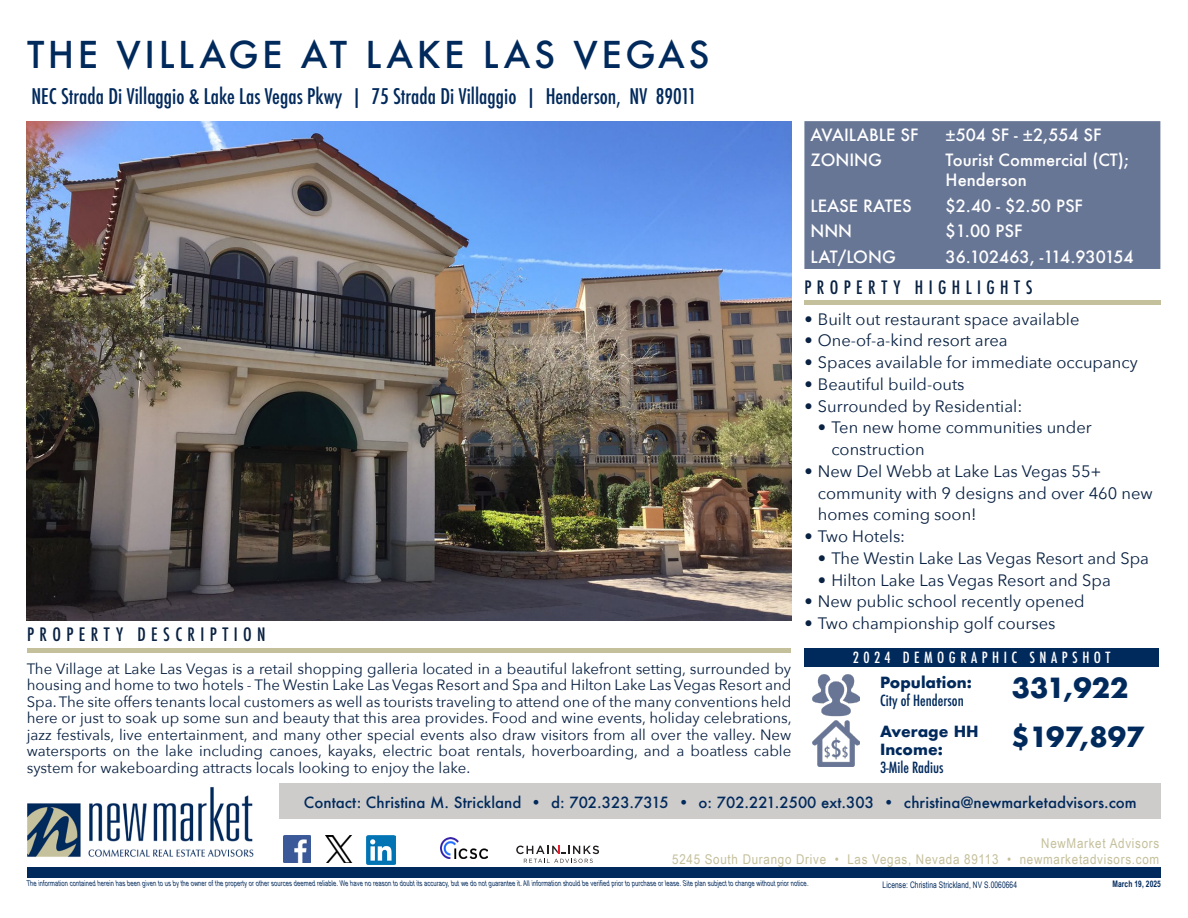
<style>
.page{position:relative;width:1188px;height:918px;background:#fff}
.page>*{position:absolute;margin:0;border:0;box-sizing:border-box;transform-origin:0 0}
.t1{font:500 36px "Futura";letter-spacing:.1em;color:#00295c}
.t2{font:700 27px "Futura";letter-spacing:-.005em;color:#00295c}
.t3{font:500 condensed 21px "Futura";color:#00295c}
.t4{font:500 condensed 18px "Futura";letter-spacing:.3em;color:#092142}
.t5{font:16.5px/21.8px "Avenir Next";color:#092142}
.t6{font:500 16.5px "Futura";color:#fff}
.t7{font:15px/16.5px "Avenir Next";color:#092142;text-align:justify}
.t8{font:500 15px "Futura";color:#00295c}
.t9{font:700 15px/18px "Futura";color:#00295c}
.t10{font:500 condensed 15px "Futura";color:#00295c}
.t11{font:500 condensed 15px "Futura";letter-spacing:.3em;color:#fff}
.t12{font:13.5px "Arial Narrow";letter-spacing:.05em;color:#c5c09c;scale:1.05 1}
.t13{font:9px "Arial Narrow";letter-spacing:.01em;color:#00295c;scale:.9 1}
.t14{font:700 9px "Arial Narrow";letter-spacing:.01em;color:#00295c;scale:.9 1}
.t15{font:7.8px "Arial Narrow";color:#00295c;scale:.9 1}
.s1{font-stretch:condensed}
</style>
<div class="page">
<div style="left:804px;top:648px;width:355px;height:19px;background:#00295c"></div>
<img style="left:813px;top:674px;width:47px;height:93px">
<img style="left:27px;top:121px;width:764px;height:500px">
<hr style="left:804px;top:301px;width:356px;height:4px;background:#c5c09c">
<div style="left:804px;top:121px;width:356px;height:148px;background:#687696"></div>
<div style="left:27px;top:867px;width:1134px;height:11px;background:#00295c"></div>
<img style="left:27px;top:787px;width:227px;height:70px">
<img style="left:284px;top:836px;width:26px;height:27px">
<img style="left:325px;top:836px;width:27px;height:27px">
<img style="left:441px;top:838px;width:47px;height:21px">
<svg style="left:516px;top:846px;width:83px;height:17px"></svg>
<img style="left:367px;top:835px;width:28px;height:29px">
<hr style="left:27px;top:648px;width:763px;height:4px;background:#c5c09c">
<div style="left:280px;top:784px;width:881px;height:35px;background:#ceccca"></div>
<p class="t1" style="left:27px;top:30px;width:684px">THE VILLAGE AT LAKE LAS VEGAS</p>
<p class="t3" style="left:31px;top:83px;width:667px">NEC Strada Di Villaggio &amp; Lake Las Vegas Pkwy | 75 Strada Di Villaggio | Henderson, NV 89011</p>
<p class="t6" style="left:810px;top:123px;width:110px">AVAILABLE SF</p>
<p class="t6" style="left:946px;top:123px;width:158px">±504 SF - ±2,554 SF</p>
<p class="t6" style="left:810px;top:149px;width:73px">ZONING</p>
<p class="t6" style="left:946px;top:149px;width:185px">Tourist Commercial (CT);</p>
<p class="t6" style="left:946px;top:169px;width:83px">Henderson</p>
<p class="t6" style="left:810px;top:194px;width:103px">LEASE RATES</p>
<p class="t6" style="left:946px;top:194px;width:139px">$2.40 - $2.50 PSF</p>
<p class="t6" style="left:810px;top:220px;width:43px">NNN</p>
<p class="t6" style="left:946px;top:220px;width:78px">$1.00 PSF</p>
<p class="t6" style="left:810px;top:246px;width:87px">LAT/LONG</p>
<p class="t6" style="left:946px;top:246px;width:189px">36.102463, -114.930154</p>
<p class="t4" style="left:804px;top:276px;width:229px">PROPERTY HIGHLIGHTS</p>
<p class="t5" style="left:804px;top:307px;width:277px">• Built out restaurant space available</p>
<p class="t5" style="left:804px;top:329px;width:205px">• One-of-a-kind resort area</p>
<p class="t5" style="left:804px;top:351px;width:335px">• Spaces available for immediate occupancy</p>
<p class="t5" style="left:804px;top:373px;width:162px">• Beautiful build-outs</p>
<p class="t5" style="left:804px;top:394px;width:219px">• Surrounded by Residential:</p>
<p class="t5" style="left:831px;top:416px;width:262px;text-indent:-14px">• Ten new home communities under construction</p>
<p class="t5" style="left:818px;top:460px;width:336px;text-indent:-14px">• New Del Webb at Lake Las Vegas 55+ community with 9 designs and over 460 new homes coming soon!</p>
<p class="t5" style="left:804px;top:525px;width:102px">• Two Hotels:</p>
<p class="t5" style="left:818px;top:547px;width:333px">• The Westin Lake Las Vegas Resort and Spa</p>
<p class="t5" style="left:818px;top:568px;width:294px">• Hilton Lake Las Vegas Resort and Spa</p>
<p class="t5" style="left:804px;top:590px;width:282px">• New public school recently opened</p>
<p class="t5" style="left:804px;top:612px;width:253px">• Two championship golf courses</p>
<p class="t4" style="left:27px;top:623px;width:240px">PROPERTY DESCRIPTION</p>
<p class="t7" style="left:27px;top:660px;width:767px">The Village at Lake Las Vegas is a retail shopping galleria located in a beautiful lakefront setting, surrounded by housing and home to two hotels - The Westin Lake Las Vegas Resort and Spa and Hilton Lake Las Vegas Resort and Spa. The site offers tenants local customers as well as tourists traveling to attend one of the many conventions held here or just to soak up some sun and beauty that this area provides. Food and wine events, holiday celebrations, jazz festivals, live entertainment, and many other special events also draw visitors from all over the valley. New watersports on the lake including canoes, kayaks, electric boat rentals, hoverboarding, and a boatless cable system for wakeboarding attracts locals looking to enjoy the lake.</p>
<p class="t8" style="left:304px;top:792px;width:834px">Contact: Christina M. Strickland <span class="s1">•</span> d: 702.323.7315 <span class="s1">•</span> o: 702.221.2500 ext.303 <span class="s1">•</span> christina@newmarketadvisors.com</p>
<p class="t11" style="left:853px;top:648px;width:259px">2024 DEMOGRAPHIC SNAPSHOT</p>
<p class="t9" style="left:880px;top:673px;width:94px">Population:</p>
<p class="t10" style="left:880px;top:691px;width:85px">City of Henderson</p>
<p class="t2" style="left:1012px;top:668px;width:118px">331,922</p>
<p class="t2" style="left:1011px;top:717px;width:135px">$197,897</p>
<p class="t9" style="left:880px;top:722px;width:100px">Average HH<br>Income:</p>
<p class="t10" style="left:880px;top:758px;width:65px">3-Mile Radius</p>
<p class="t12" style="left:1041px;top:833px;width:114px">NewMarket Advisors</p>
<p class="t12" style="left:672px;top:849px;width:465px">5245 South Durango Drive • Las Vegas, Nevada 89113 • newmarketadvisors.com</p>
<p class="t13" style="left:883px;top:878px;width:151px">License: Christina Strickland, NV S.0060664</p>
<p class="t14" style="left:1113px;top:877px;width:55px">March 19, 2025</p>
<p class="t15" style="left:27px;top:878px;width:870px">The information contained herein has been given to us by the ownerofthe property orothersources deemed reliable.We have no reason to doubtits accuracy,butwe do notguarantee it.Allinformation should be verified priorto purchase orlease.Site plan subjectto change withoutpriornotice.</p>
</div>
